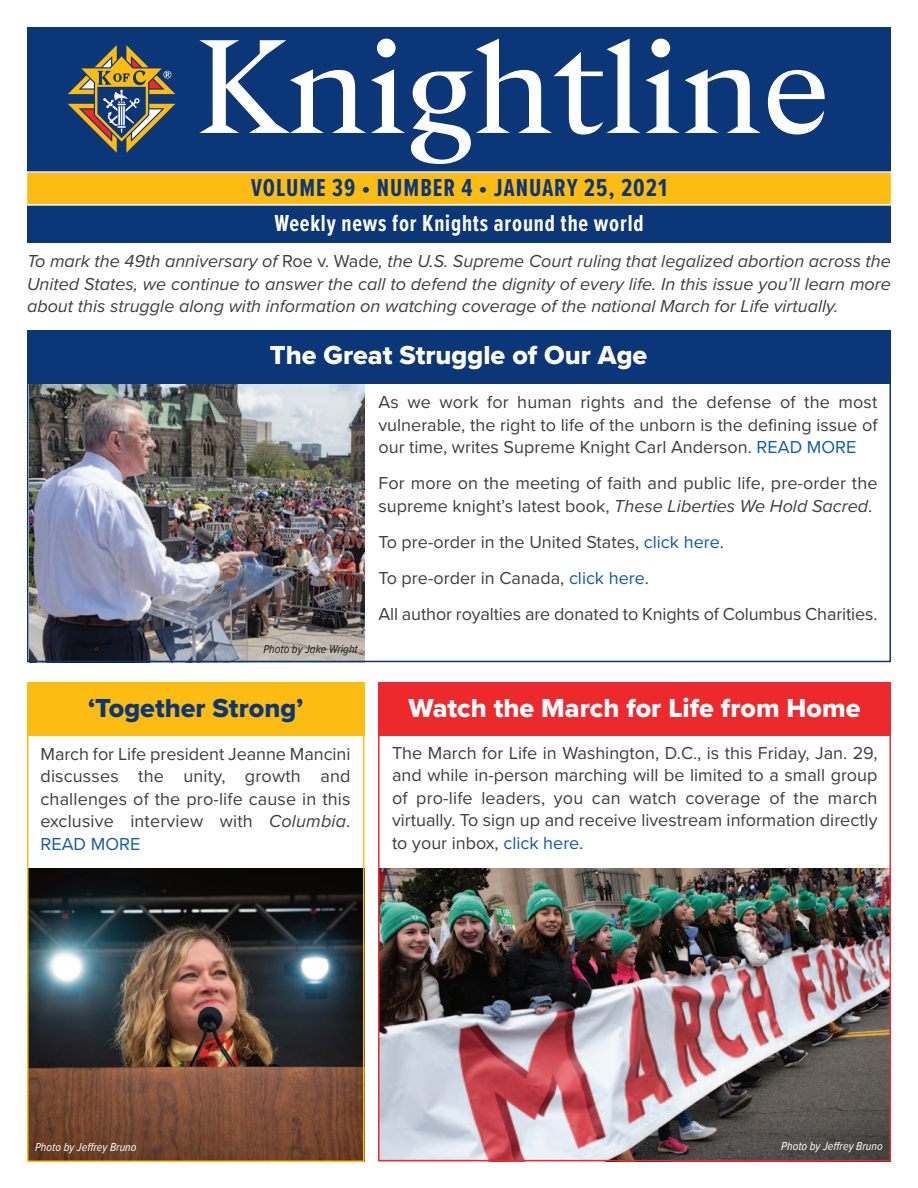
<style>
.page{position:relative;width:918px;height:1188px;background:#fff}
.page>*{position:absolute;margin:0;border:0;box-sizing:border-box;transform-origin:0 0}
.t1{font:132.15px "Mc Givney";letter-spacing:-.01em;color:#fff}
.t2{font:27px "Proxima Nova Extrabld";color:#fff}
.t3{font:27px "Proxima Nova Extrabld";color:#0b3678}
.t4{font:700 25.5px "Proxima Nova Ex Cn";letter-spacing:.04em;color:#0b3678}
.t5{font:700 24px "Proxima Nova Ex Cn";letter-spacing:.035em;color:#fff}
.t6{font:18px/22.5px "Proxima Nova";color:#3e3e3f;text-align:justify}
.t7{font:italic 18px/22.5px "Proxima Nova";color:#3e3e3f;text-align:justify}
.t8{font:italic 12px "Proxima Nova Cond";color:#fff}
.t9{font:italic 12px "Proxima Nova Cond";color:#231f20}
.s1{font-style:normal}
.s2{color:#105baa}
.s3{font-style:italic}
</style>
<div class="page">
<img style="left:381px;top:868px;width:507px;height:290px">
<img style="left:30px;top:384px;width:334px;height:275px">
<img style="left:30px;top:868px;width:331px;height:291px">
<div style="left:27px;top:27px;width:864px;height:216px;background:#0b3678"></div>
<svg style="left:68px;top:45px;width:108px;height:108px"></svg>
<div style="left:27px;top:173px;width:864px;height:31px;background:#fdbc12"></div>
<div style="left:26px;top:171px;width:866px;height:35px;border:2px solid #fff"></div>
<div style="left:27px;top:682px;width:337px;height:54px;background:#fdbc12"></div>
<div style="left:378px;top:682px;width:513px;height:54px;background:#ee292e"></div>
<div style="left:27px;top:330px;width:863px;height:54px;background:#0b3678"></div>
<div style="left:27px;top:682px;width:337px;height:480px;border:2px solid #fdbc12"></div>
<p class="t1" style="left:194px;top:10px;width:638px">Knightline</p>
<p class="t4" style="left:251px;top:178px;width:417px">VOLUME 39 • NUMBER 4 • JANUARY 25, 2021</p>
<p class="t5" style="left:274px;top:214px;width:371px">Weekly news for Knights around the world</p>
<p class="t7" style="left:27px;top:252px;width:865px">To mark the 49th anniversary of <span class="s1">Roe v. Wade</span>, the U.S. Supreme Court ruling that legalized abortion across the United States, we continue to answer the call to defend the dignity of every life. In this issue you’ll learn more about this struggle along with information on watching coverage of the national March for Life virtually.</p>
<p class="t2" style="left:270px;top:345px;width:379px">The Great Struggle of Our Age</p>
<p class="t6" style="left:379px;top:393px;width:500px">As we work for human rights and the defense of the most vulnerable, the right to life of the unborn is the defining issue of our time, writes Supreme Knight Carl Anderson. <span class="s2">READ MORE</span></p>
<p class="t6" style="left:379px;top:474px;width:500px">For more on the meeting of faith and public life, pre-order the supreme knight’s latest book, <span class="s3">These Liberties We Hold Sacred</span>.</p>
<p class="t6" style="left:379px;top:532px;width:347px">To pre-order in the United States, <span class="s2">click here</span>.</p>
<p class="t6" style="left:379px;top:568px;width:272px">To pre-order in Canada, <span class="s2">click here</span>.</p>
<p class="t6" style="left:379px;top:604px;width:500px">All author royalties are donated to Knights of Columbus Charities.</p>
<p class="t9" style="left:263px;top:645px;width:96px">Photo by Jake Wright</p>
<p class="t3" style="left:88px;top:698px;width:217px">‘Together Strong’</p>
<p class="t6" style="left:40px;top:744px;width:311px">March for Life president Jeanne Mancini discusses the unity, growth and challenges of the pro-life cause in this exclusive interview with <span class="s3">Columbia</span>.<br><span class="s2">READ MORE</span></p>
<p class="t2" style="left:409px;top:698px;width:454px">Watch the March for Life from Home</p>
<p class="t6" style="left:392px;top:743px;width:487px">The March for Life in Washington, D.C., is this Friday, Jan. 29, and while in-person marching will be limited to a small group of pro-life leaders, you can watch coverage of the march virtually. To sign up and receive livestream information directly to your inbox, <span class="s2">click here</span>.</p>
<p class="t8" style="left:35px;top:1143px;width:103px">Photo by Jeffrey Bruno</p>
<p class="t8" style="left:781px;top:1143px;width:103px">Photo by Jeffrey Bruno</p>
</div>
